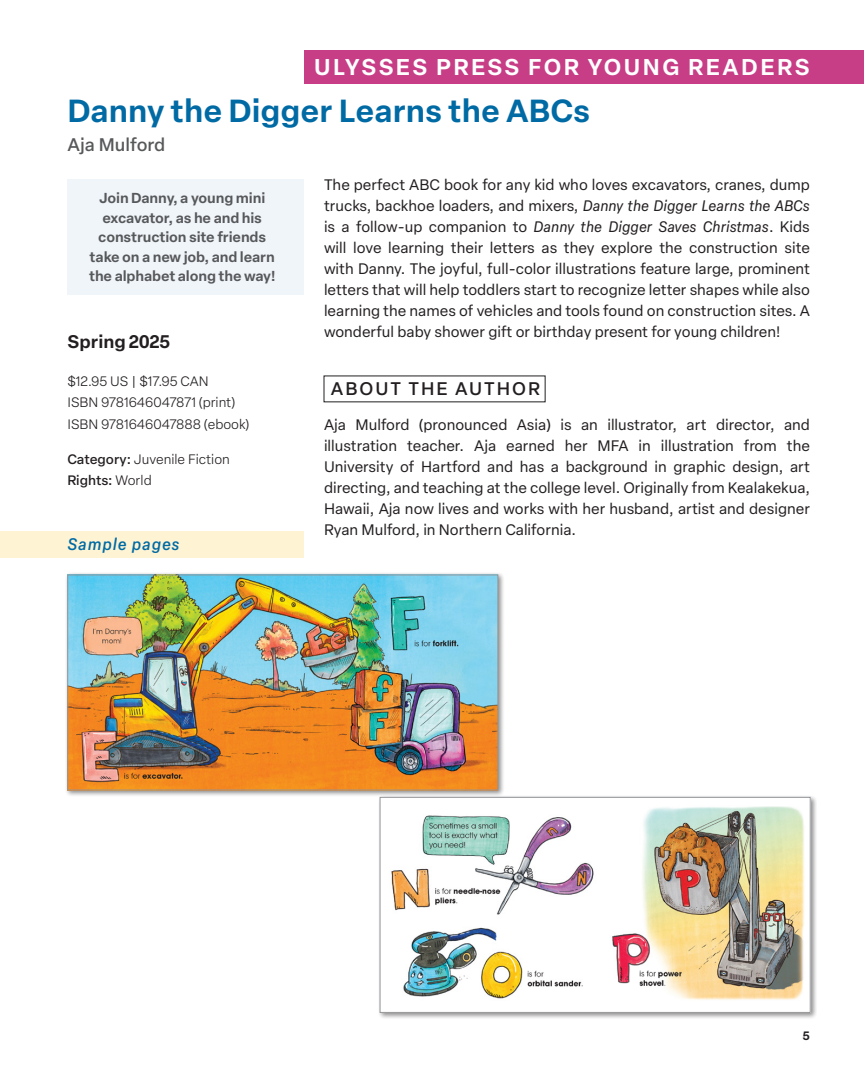
<style>
.page{position:relative;width:864px;height:1080px;background:#fff}
.page>*{position:absolute;margin:0;border:0;box-sizing:border-box;transform-origin:0 0}
.t1{font:600 31.5px "Elza Text";color:#006aa4}
.t2{font:600 22.5px "Elza Text";letter-spacing:.11em;color:#fff}
.t3{font:500 18px "Elza Text";letter-spacing:.11em;color:#231f20}
.t4{font:500 18px "Elza Text";color:#57585a}
.t5{font:600 18px "Elza Text";color:#231f20}
.t6{font:italic 500 16.5px "Elza Text";letter-spacing:.05em;color:#006aa4}
.t7{font:15px/21px "Elza Text";color:#231f20;text-align:justify}
.t8{font:600 14.25px/19.5px "Elza Text";letter-spacing:-.01em;color:#57585a;text-align:center}
.t9{font:300 13.5px/21.3px "Elza Text";color:#231f20}
.t10{font:600 12px "Elza Text";color:#231f20}
.s1{font-style:italic}
.s2{font-weight:500}
</style>
<div class="page">
<div style="left:304px;top:51px;width:560px;height:33px;background:#c73e87"></div>
<div style="left:68px;top:179px;width:236px;height:116px;background:#f0f5fa"></div>
<div style="left:0;top:531px;width:304px;height:27px;background:#fef4d4"></div>
<div style="left:65px;top:572px;width:440px;height:225px;background:#231f20;opacity:.3"></div>
<img style="left:70px;top:577px;width:426px;height:211px">
<div style="left:68px;top:575px;width:430px;height:215px;border:1px solid #939598"></div>
<div style="left:377px;top:795px;width:440px;height:224px;background:#231f20;opacity:.3"></div>
<img style="left:382px;top:799px;width:426px;height:212px">
<div style="left:380px;top:797px;width:430px;height:216px;border:1px solid #939598"></div>
<h2 class="t2" style="left:314px;top:50px;width:497px">ULYSSES PRESS FOR YOUNG READERS</h2>
<h1 class="t1" style="left:68px;top:86px;width:524px">Danny the Digger Learns the ABCs</h1>
<p class="t4" style="left:68px;top:131px;width:99px">Aja Mulford</p>
<p class="t8" style="left:89px;top:188px;width:188px">Join Danny, a young mini excavator, as he and his construction site friends take on a new job, and learn the alphabet along the way!</p>
<p class="t7" style="left:324px;top:173px;width:488px">The perfect ABC book for any kid who loves excavators, cranes, dump trucks, backhoe loaders, and mixers, <span class="s1">Danny the Digger Learns the ABCs </span>is a follow-up companion to <span class="s1">Danny the Digger Saves Christmas</span>. Kids will love learning their letters as they explore the construction site with Danny. The joyful, full-color illustrations feature large, prominent letters that will help toddlers start to recognize letter shapes while also learning the names of vehicles and tools found on construction sites. A wonderful baby shower gift or birthday present for young children!</p>
<p class="t5" style="left:68px;top:327px;width:104px">Spring 2025</p>
<p class="t9" style="left:68px;top:370px;width:184px">$12.95 US | $17.95 CAN<br>ISBN 9781646047871 (print)<br>ISBN 9781646047888 (ebook)</p>
<p class="t9" style="left:68px;top:448px;width:164px"><span class="s2">Category:</span> Juvenile Fiction<br><span class="s2">Rights:</span> World</p>
<p class="t3" style="left:331px;top:375px;width:210px">ABOUT THE AUTHOR</p>
<p class="t7" style="left:324px;top:413px;width:488px">Aja Mulford (pronounced Asia) is an illustrator, art director, and illustration teacher. Aja earned her MFA in illustration from the University of Hartford and has a background in graphic design, art directing, and teaching at the college level. Originally from Kealakekua, Hawaii, Aja now lives and works with her husband, artist and designer Ryan Mulford, in Northern California.</p>
<p class="t6" style="left:68px;top:532px;width:114px">Sample pages</p>
<p class="t10" style="left:803px;top:1026px;width:9px">5</p>
</div>
